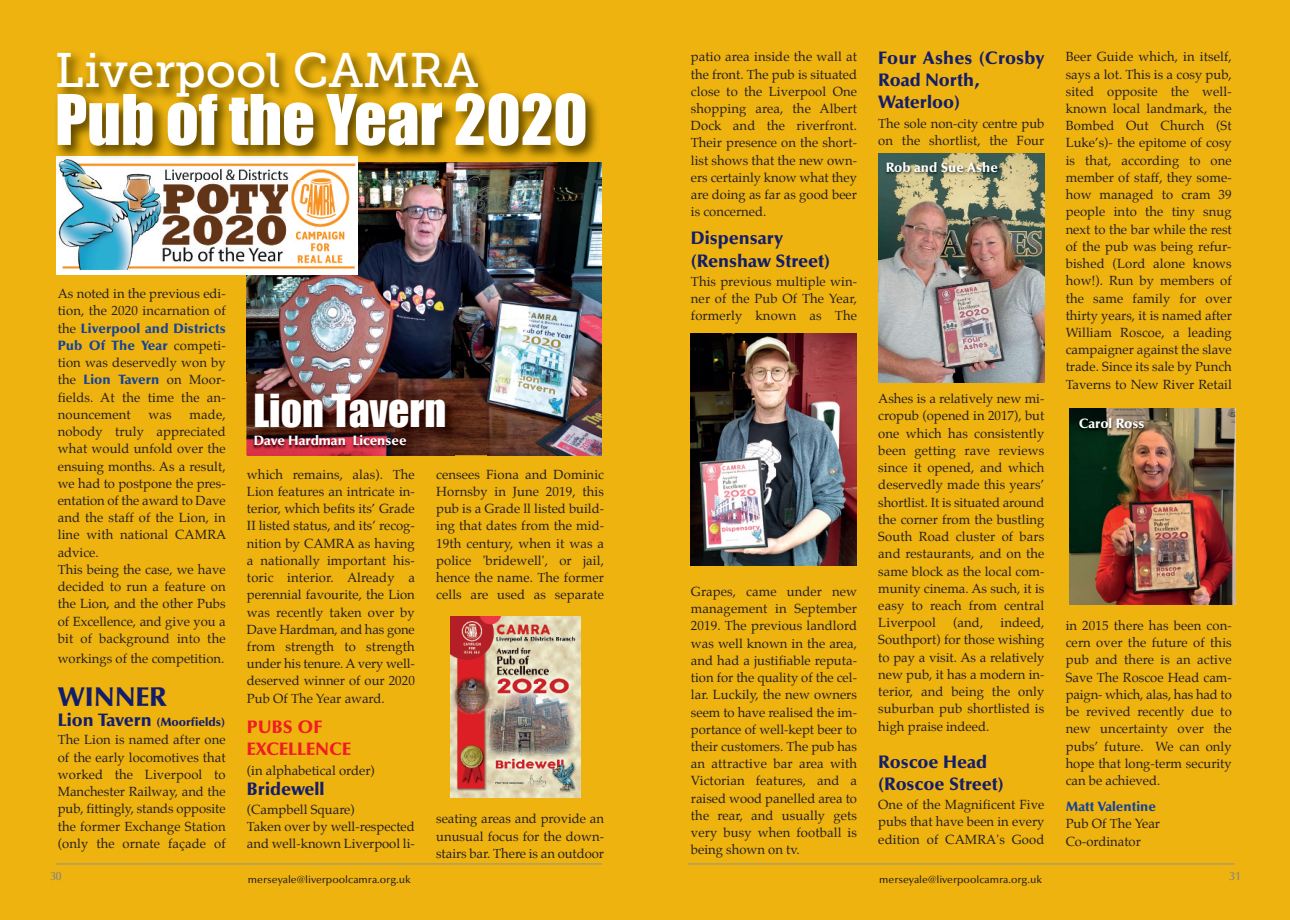
<style>
.page{position:relative;width:1290px;height:920px;background:#fff}
.page>*{position:absolute;margin:0;border:0;box-sizing:border-box;transform-origin:0 0}
.t1{font:64.5px "Impact";color:#fff}
.t2{font:48.3px "Museo Slab 500";color:#fff}
.t3{font:41.85px "Impact";color:#fff}
.t4{font:900 27px "Optima";color:#131d6a}
.t5{font:900 18px/22px "Optima";color:#131d6a}
.t6{font:900 18px/22px "Optima";color:#ee1d23}
.t7{font:900 13.5px/17.2px "Optima";letter-spacing:.01em;color:#154398}
.t8{font:900 13.5px "Optima";color:#fff}
.t9{font:13.05px/17.2px "Palatino";color:#231f20;text-align:justify}
.t10{font:900 12px "Optima";color:#131d6a}
.t11{font:500 12px "Optima";color:#808285;scale:.95 1}
.t12{font:500 10.5px "Optima";color:#231f20}
.s1{font-family:"Palatino";font-weight:400;font-size:13.05px;color:#231f20}
.s2{font-family:"Optima";font-weight:900;font-size:13.5px;color:#154398}
.s3{font-size:18px}
</style>
<div class="page">
<div style="left:0;top:0;width:1290px;height:919px;background:#efb310"></div>
<hr style="left:687px;top:864px;width:548px;height:1px;background:#8f9194">
<hr style="left:56px;top:864px;width:546px;height:1px;background:#8f9194">
<img style="left:451px;top:616px;width:129px;height:182px">
<img style="left:246px;top:180px;width:356px;height:275px">
<img style="left:878px;top:154px;width:167px;height:228px">
<img style="left:1070px;top:409px;width:165px;height:196px">
<img style="left:690px;top:333px;width:166px;height:232px">
<img style="left:56px;top:180px;width:302px;height:95px">
<img style="left:56px;top:52px;width:546px;height:111px">
<img style="left:358px;top:163px;width:244px;height:17px">
<img style="left:56px;top:156px;width:302px;height:24px">
<img style="left:246px;top:383px;width:240px;height:72px">
<img style="left:248px;top:429px;width:207px;height:27px">
<img style="left:1073px;top:411px;width:163px;height:32px">
<img style="left:880px;top:156px;width:141px;height:30px">
<h2 class="t2" style="left:55px;top:52px;width:425px">Liverpool CAMRA</h2>
<h1 class="t1" style="left:55px;top:80px;width:534px">Pub of the Year 2020</h1>
<p class="t9" style="left:58px;top:286px;width:169px">As noted in the previous edi&shy;tion, the 2020 incarnation of</p>
<p class="t7" style="left:58px;top:321px;width:169px"><span class="s1">the</span> Liverpool and Districts<br>Pub Of The Year <span class="s1">competi-</span></p>
<p class="t9" style="left:58px;top:355px;width:169px">tion was deservedly won by the <span class="s2">Lion Tavern</span> on Moor&shy;fields. At the time the an&shy;nouncement</p>
<p class="t9" style="left:58px;top:407px;width:170px;text-align:left;text-indent:132px">made, nobody truly appreciated what would unfold over the ensuing months. As a result, we had to postpone the pres&shy;entation of the award to Dave and the staff of the Lion, in line with national CAMRA advice.<br>This being the case, we have decided to run a feature on the Lion, and the other Pubs of Excellence, and give you a bit of background into the</p>
<p class="t9" style="left:58px;top:651px;width:168px">workings of the competition.</p>
<h3 class="t4" style="left:58px;top:687px;width:111px">WINNER</h3>
<p class="t10" style="left:58px;top:717px;width:169px"><span class="s3">Lion Tavern</span> (Moorfields)</p>
<p class="t9" style="left:58px;top:732px;width:169px">The Lion is named after one of the early locomotives that worked the Liverpool to Manchester Railway, and the pub, fittingly, stands opposite the former Exchange Station (only the ornate façade of</p>
<p class="t9" style="left:149px;top:407px;width:25px">was</p>
<h3 class="t3" style="left:253px;top:385px;width:194px">Lion Tavern</h3>
<p class="t8" style="left:254px;top:435px;width:154px">Dave Hardman Licensee</p>
<p class="t9" style="left:247px;top:467px;width:169px">which remains, alas). The Lion features an intricate in&shy;terior, which befits its’ Grade II listed status, and its’ recog&shy;nition by CAMRA as having a nationally important his&shy;toric interior. Already a perennial favourite, the Lion was recently taken over by Dave Hardman, and has gone from strength to strength under his tenure. A very well&shy;deserved winner of our 2020<br>Pub Of The Year award.</p>
<h3 class="t6" style="left:247px;top:718px;width:106px">PUBS OF<br>EXCELLENCE</h3>
<p class="t9" style="left:247px;top:762px;width:129px">(in alphabetical order)</p>
<h3 class="t5" style="left:247px;top:779px;width:79px">Bridewell</h3>
<p class="t9" style="left:247px;top:802px;width:169px;text-align:left">(Campbell Square)<br>Taken over by well-respected and well-known Liverpool li-</p>
<p class="t9" style="left:436px;top:467px;width:169px">censees Fiona and Dominic Hornsby in June 2019, this pub is a Grade ll listed build&shy;ing that dates from the mid-19th century, when it was a police 'bridewell', or jail, hence the name. The former cells are used as separate</p>
<p class="t9" style="left:436px;top:811px;width:169px">seating areas and provide an unusual focus for the down&shy;stairs bar. There is an outdoor</p>
<p class="t9" style="left:691px;top:49px;width:168px">patio area inside the wall at the front. The pub is situated close to the Liverpool One shopping area, the Albert Dock and the riverfront.<br>Their presence on the short&shy;list shows that the new own&shy;ers certainly know what they are doing as far as good beer is concerned.</p>
<h3 class="t5" style="left:691px;top:229px;width:141px">Dispensary (Renshaw Street)</h3>
<p class="t9" style="left:691px;top:274px;width:168px">This previous multiple win&shy;ner of the Pub Of The Year, formerly known as The</p>
<p class="t9" style="left:691px;top:584px;width:168px">Grapes, came under new management in September 2019. The previous landlord was well known in the area, and had a justifiable reputa&shy;tion for the quality of the cel&shy;lar. Luckily, the new owners seem to have realised the im&shy;portance of well-kept beer to their customers. The pub has an attractive bar area with Victorian features, and a raised wood panelled area to the rear, and usually gets very busy when football is being shown on tv.</p>
<h3 class="t5" style="left:878px;top:49px;width:168px">Four Ashes (Crosby<br>Road North,<br>Waterloo)</h3>
<p class="t9" style="left:878px;top:115px;width:168px">The sole non-city centre pub on the shortlist, the Four</p>
<p class="t8" style="left:886px;top:162px;width:114px">Rob and Sue Ashe</p>
<p class="t9" style="left:878px;top:391px;width:168px">Ashes is a relatively new mi&shy;cropub (opened in 2017), but one which has consistently been getting rave reviews since it opened, and which deservedly made this years’ shortlist. It is situated around the corner from the bustling South Road cluster of bars and restaurants, and on the same block as the local com&shy;munity cinema. As such, it is easy to reach from central Liverpool</p>
<p class="t9" style="left:953px;top:615px;width:32px">(and,</p>
<p class="t9" style="left:878px;top:615px;width:168px;text-indent:122px">indeed, Southport) for those wishing to pay a visit. As a relatively new pub, it has a modern in&shy;terior, and being the only suburban pub shortlisted is high praise indeed.</p>
<h3 class="t5" style="left:878px;top:752px;width:127px">Roscoe Head (Roscoe Street)</h3>
<p class="t9" style="left:878px;top:797px;width:168px">One of the Magnificent Five pubs that have been in every edition of CAMRA's Good</p>
<p class="t9" style="left:1066px;top:49px;width:168px">Beer Guide which, in itself, says a lot. This is a cosy pub, sited opposite the well&shy;known local landmark, the Bombed Out Church (St Luke’s)- the epitome of cosy is that, according to one member of staff, they some&shy;how managed to cram 39 people into the tiny snug next to the bar while the rest of the pub was being refur&shy;bished (Lord alone knows how!). Run by members of the same family for over thirty years, it is named after William Roscoe, a leading campaigner against the slave trade. Since its sale by Punch Taverns to New River Retail</p>
<p class="t8" style="left:1079px;top:418px;width:67px">Carol Ross</p>
<p class="t9" style="left:1066px;top:618px;width:168px">in 2015 there has been con&shy;cern over the future of this pub and there is an active Save The Roscoe Head cam&shy;paign- which, alas, has had to be revived recently due to new uncertainty over the pubs’ future. We can only hope that long-term security can be achieved.</p>
<p class="t7" style="left:1066px;top:799px;width:92px">Matt Valentine</p>
<p class="t9" style="left:1066px;top:816px;width:96px">Pub Of The Year<br>Co-ordinator</p>
<p class="t11" style="left:50px;top:872px;width:13px">30</p>
<p class="t12" style="left:248px;top:875px;width:165px">merseyale@liverpoolcamra.org.uk</p>
<p class="t12" style="left:879px;top:875px;width:165px">merseyale@liverpoolcamra.org.uk</p>
<p class="t11" style="left:1229px;top:872px;width:13px">31</p>
</div>
